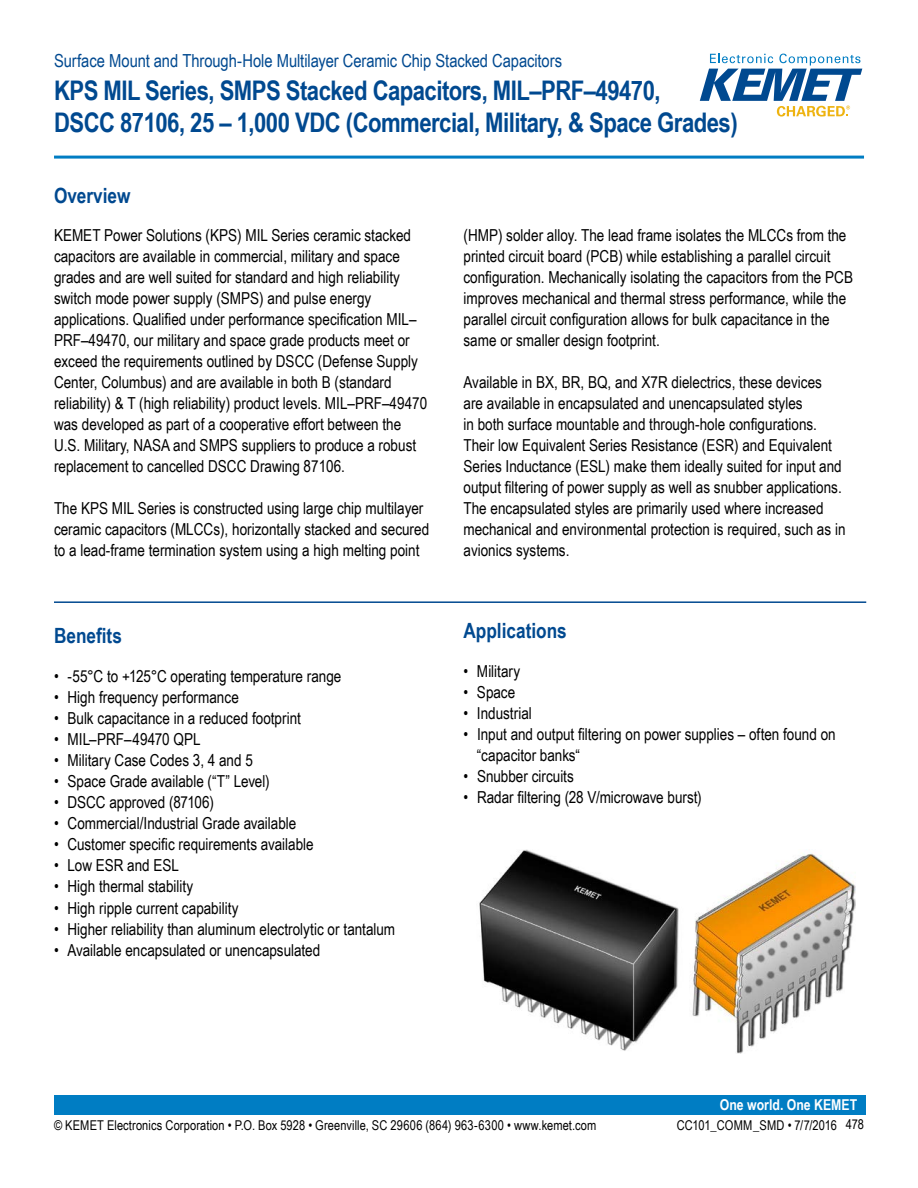
<style>
.page{position:relative;width:918px;height:1188px;background:#fff}
.page>*{position:absolute;margin:0;border:0;box-sizing:border-box;transform-origin:0 0}
.t1{font:700 27px/32.4px "Arial Narrow";letter-spacing:-.02em;color:#004990}
.t2{font:700 21px "Arial Narrow";color:#004990}
.t3{font:18px "Arial Narrow";letter-spacing:-.005em;color:#004990}
.t4{font:16.5px/21px "Arial Narrow";color:#000}
.t5{font:700 15px "Arial Narrow";color:#fff}
.t6{font:13.5px "Arial Narrow";letter-spacing:.01em;color:#000}
</style>
<div class="page">
<svg style="left:700px;top:54px;width:162px;height:63px"></svg>
<div style="left:54px;top:1095px;width:811px;height:20px;background:#007dc3"></div>
<hr style="left:54px;top:156px;width:810px;height:3px;background:#007dc3">
<hr style="left:54px;top:601px;width:812px;height:2px;background:#004990">
<img style="left:479px;top:850px;width:377px;height:203px">
<p class="t3" style="left:54px;top:48px;width:510px">Surface Mount and Through-Hole Multilayer Ceramic Chip Stacked Capacitors</p>
<h1 class="t1" style="left:54px;top:72px;width:685px">KPS MIL Series, SMPS Stacked Capacitors, MIL–PRF–49470,<br>DSCC 87106, 25 – 1,000 VDC (Commercial, Military, &amp; Space Grades)</h1>
<p class="t2" style="left:54px;top:180px;width:78px">Overview</p>
<p class="t4" style="left:54px;top:224px;width:375px">KEMET Power Solutions (KPS) MIL Series ceramic stacked capacitors are available in commercial, military and space grades and are well suited for standard and high reliability switch mode power supply (SMPS) and pulse energy applications. Qualified under performance specification MIL– PRF–49470, our military and space grade products meet or exceed the requirements outlined by DSCC (Defense Supply Center, Columbus) and are available in both B (standard reliability) &amp; T (high reliability) product levels. MIL–PRF–49470 was developed as part of a cooperative effort between the U.S. Military, NASA and SMPS suppliers to produce a robust replacement to cancelled DSCC Drawing 87106.</p>
<p class="t4" style="left:54px;top:497px;width:377px">The KPS MIL Series is constructed using large chip multilayer ceramic capacitors (MLCCs), horizontally stacked and secured to a lead-frame termination system using a high melting point</p>
<p class="t2" style="left:54px;top:620px;width:69px">Benefits</p>
<p class="t4" style="left:54px;top:666px;width:289px">• -55°C to +125°C operating temperature range</p>
<p class="t4" style="left:54px;top:687px;width:186px">• High frequency performance</p>
<p class="t4" style="left:54px;top:708px;width:248px">• Bulk capacitance in a reduced footprint</p>
<p class="t4" style="left:54px;top:729px;width:148px">• MIL–PRF–49470 QPL</p>
<p class="t4" style="left:54px;top:750px;width:200px">• Military Case Codes 3, 4 and 5</p>
<p class="t4" style="left:54px;top:771px;width:217px">• Space Grade available (“T” Level)</p>
<p class="t4" style="left:54px;top:792px;width:161px">• DSCC approved (87106)</p>
<p class="t4" style="left:54px;top:813px;width:244px">• Commercial/Industrial Grade available</p>
<p class="t4" style="left:54px;top:834px;width:261px">• Customer specific requirements available</p>
<p class="t4" style="left:54px;top:855px;width:126px">• Low ESR and ESL</p>
<p class="t4" style="left:54px;top:876px;width:141px">• High thermal stability</p>
<p class="t4" style="left:54px;top:897px;width:186px">• High ripple current capability</p>
<p class="t4" style="left:54px;top:918px;width:343px">• Higher reliability than aluminum electrolytic or tantalum</p>
<p class="t4" style="left:54px;top:939px;width:268px">• Available encapsulated or unencapsulated</p>
<p class="t4" style="left:463px;top:224px;width:391px">(HMP) solder alloy. The lead frame isolates the MLCCs from the printed circuit board (PCB) while establishing a parallel circuit configuration. Mechanically isolating the capacitors from the PCB improves mechanical and thermal stress performance, while the parallel circuit configuration allows for bulk capacitance in the same or smaller design footprint.</p>
<p class="t4" style="left:463px;top:371px;width:384px">Available in BX, BR, BQ, and X7R dielectrics, these devices are available in encapsulated and unencapsulated styles<br>in both surface mountable and through-hole configurations.<br>Their low Equivalent Series Resistance (ESR) and Equivalent Series Inductance (ESL) make them ideally suited for input and output filtering of power supply as well as snubber applications.<br>The encapsulated styles are primarily used where increased mechanical and environmental protection is required, such as in avionics systems.</p>
<p class="t2" style="left:464px;top:615px;width:105px">Applications</p>
<p class="t4" style="left:464px;top:661px;width:58px">• Military</p>
<p class="t4" style="left:464px;top:682px;width:53px">• Space</p>
<p class="t4" style="left:464px;top:703px;width:70px">• Industrial</p>
<p class="t4" style="left:477px;top:724px;width:360px;text-indent:-13px">• Input and output filtering on power supplies – often found on “capacitor banks“</p>
<p class="t4" style="left:464px;top:766px;width:112px">• Snubber circuits</p>
<p class="t4" style="left:464px;top:787px;width:240px">• Radar filtering (28 V/microwave burst)</p>
<p class="t5" style="left:720px;top:1093px;width:139px">One world. One KEMET</p>
<p class="t6" style="left:677px;top:1116px;width:189px">CC101_COMM_SMD • 7/7/2016 4781</p>
<p class="t6" style="left:54px;top:1116px;width:787px">© KEMET Electronics Corporation • P.O. Box 5928 • Greenville, SC 29606 (864) 963-6300 • www.kemet.com C1031_KPS_SMPS_49470_STACKS • 7/7/2016</p>
</div>
